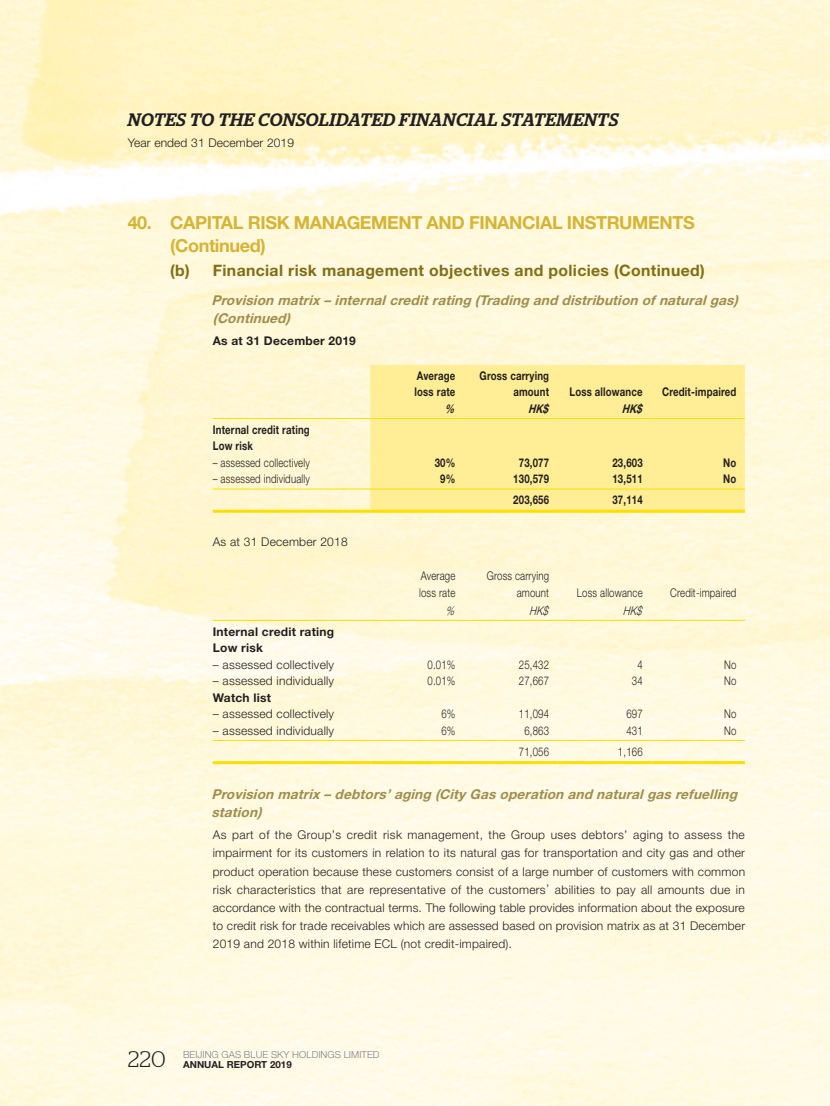
<style>
.page{position:relative;width:830px;height:1106px;background:#fff}
.page>*{position:absolute;margin:0;border:0;box-sizing:border-box;transform-origin:0 0}
.t1{font:300 22.5px "Stag";color:#231f20}
.Heading_1{font:700 18px/23.2px "Helvetica Neue LT Std";letter-spacing:-.02em;color:#d4b535}
.t2{font:italic 500 18px "Stag";letter-spacing:.03em;color:#231f20}
.Heading_2{font:700 15.75px "Helvetica Neue LT Std";letter-spacing:.025em;color:#806e15}
.Heading_3{font:italic 700 13.5px/18px "Helvetica Neue LT Std";color:#9f8d4a}
.Body_Text{font:300 12px/18px "Helvetica Neue LT Std";letter-spacing:.02em;color:#231f20;text-align:justify}
.Body_Text-2{font:300 12px "Helvetica Neue LT Std";letter-spacing:.02em;color:#231f20;scale:.8 1}
.Body_Text-3{font:700 12px "Helvetica Neue LT Std";letter-spacing:.02em;color:#231f20;scale:.8 1}
.Body_Text-4{font:700 12px "Helvetica Neue LT Std";letter-spacing:.02em;color:#231f20}
.Body_Text-5{font:italic 700 12px "Helvetica Neue LT Std";color:#231f20;scale:.8 1}
.Body_Text-6{font:italic 300 12px "Helvetica Neue LT Std";color:#231f20;scale:.8 1}
.t3{font:300 9.75px "Helvetica Neue LT Std";letter-spacing:.005em;color:#808285}
.t4{font:700 9.75px "Helvetica Neue LT Std";letter-spacing:.005em;color:#231f20}
</style>
<div class="page">
<img style="left:0;top:0;width:829px;height:1106px">
<div style="left:370px;top:365px;width:374px;height:145px;background:#ffee96"></div>
<hr style="left:213px;top:418px;width:157px;height:1px;background:#ffde00">
<hr style="left:370px;top:418px;width:93px;height:1px;background:#ffde00">
<hr style="left:463px;top:418px;width:94px;height:1px;background:#ffde00">
<hr style="left:557px;top:418px;width:94px;height:1px;background:#ffde00">
<hr style="left:651px;top:418px;width:93px;height:1px;background:#ffde00">
<hr style="left:213px;top:488px;width:157px;height:1px;background:#ffde00">
<hr style="left:370px;top:488px;width:93px;height:1px;background:#ffde00">
<hr style="left:463px;top:488px;width:94px;height:1px;background:#ffde00">
<hr style="left:557px;top:488px;width:94px;height:1px;background:#ffde00">
<hr style="left:651px;top:488px;width:93px;height:1px;background:#ffde00">
<hr style="left:213px;top:510px;width:157px;height:3px;background:#ffde00">
<hr style="left:370px;top:510px;width:93px;height:3px;background:#ffde00">
<hr style="left:463px;top:510px;width:94px;height:3px;background:#ffde00">
<hr style="left:557px;top:510px;width:94px;height:3px;background:#ffde00">
<hr style="left:651px;top:510px;width:93px;height:3px;background:#ffde00">
<hr style="left:213px;top:620px;width:157px;height:1px;background:#ffde00">
<hr style="left:370px;top:620px;width:93px;height:1px;background:#ffde00">
<hr style="left:463px;top:620px;width:94px;height:1px;background:#ffde00">
<hr style="left:557px;top:620px;width:94px;height:1px;background:#ffde00">
<hr style="left:651px;top:620px;width:93px;height:1px;background:#ffde00">
<hr style="left:213px;top:740px;width:157px;height:1px;background:#ffde00">
<hr style="left:370px;top:740px;width:93px;height:1px;background:#ffde00">
<hr style="left:463px;top:740px;width:94px;height:1px;background:#ffde00">
<hr style="left:557px;top:740px;width:94px;height:1px;background:#ffde00">
<hr style="left:651px;top:740px;width:93px;height:1px;background:#ffde00">
<hr style="left:213px;top:761px;width:157px;height:3px;background:#ffde00">
<hr style="left:370px;top:761px;width:93px;height:3px;background:#ffde00">
<hr style="left:463px;top:761px;width:94px;height:3px;background:#ffde00">
<hr style="left:557px;top:761px;width:94px;height:3px;background:#ffde00">
<hr style="left:651px;top:761px;width:93px;height:3px;background:#ffde00">
<h2 class="t2" style="left:128px;top:109px;width:491px">NOTES TO THE CONSOLIDATED FINANCIAL STATEMENTS</h2>
<p class="Body_Text" style="left:128px;top:133px;width:168px">Year ended 31 December 2019</p>
<p class="Heading_1" style="left:170px;top:210px;width:525px;text-indent:-43px">40. CAPITAL RISK MANAGEMENT AND FINANCIAL INSTRUMENTS (Continued)</p>
<p class="Heading_2" style="left:170px;top:261px;width:535px">(b) Financial risk management objectives and policies (Continued)</p>
<p class="Heading_3" style="left:211px;top:291px;width:527px">Provision matrix–internalcreditrating (Trading and distribution ofnaturalgas) (Continued)</p>
<p class="Body_Text-4" style="left:213px;top:333px;width:145px">As at 31 December 2019</p>
<p class="Body_Text-3" style="left:416px;top:368px;width:50px">Average</p>
<p class="Body_Text-3" style="left:414px;top:384px;width:53px">loss rate</p>
<p class="Body_Text-3" style="left:479px;top:368px;width:88px">Gross carrying</p>
<p class="Body_Text-3" style="left:513px;top:384px;width:46px">amount</p>
<p class="Body_Text-3" style="left:569px;top:384px;width:93px">Loss allowance</p>
<p class="Body_Text-3" style="left:661px;top:384px;width:94px">Credit-impaired</p>
<p class="Body_Text-5" style="left:444px;top:401px;width:18px">%</p>
<p class="Body_Text-5" style="left:528px;top:401px;width:31px">HK$</p>
<p class="Body_Text-5" style="left:621px;top:401px;width:31px">HK$</p>
<p class="Body_Text-3" style="left:213px;top:422px;width:123px">Internal credit rating</p>
<p class="Body_Text-3" style="left:213px;top:438px;width:52px">Low risk</p>
<p class="Body_Text-2" style="left:213px;top:455px;width:123px">– assessed collectively</p>
<p class="Body_Text-3" style="left:434px;top:455px;width:27px">30%</p>
<p class="Body_Text-3" style="left:518px;top:455px;width:39px">73,077</p>
<p class="Body_Text-3" style="left:612px;top:455px;width:39px">23,603</p>
<p class="Body_Text-3" style="left:722px;top:455px;width:18px">No</p>
<p class="Body_Text-2" style="left:213px;top:472px;width:123px">– assessed individually</p>
<p class="Body_Text-3" style="left:440px;top:471px;width:20px">9%</p>
<p class="Body_Text-3" style="left:513px;top:471px;width:46px">130,579</p>
<p class="Body_Text-3" style="left:612px;top:471px;width:39px">13,511</p>
<p class="Body_Text-3" style="left:722px;top:471px;width:18px">No</p>
<p class="Body_Text-3" style="left:513px;top:492px;width:46px">203,656</p>
<p class="Body_Text-3" style="left:612px;top:492px;width:39px">37,114</p>
<p class="Body_Text" style="left:213px;top:532px;width:136px">As at 31 December 2018</p>
<p class="Body_Text-2" style="left:420px;top:568px;width:45px">Average</p>
<p class="Body_Text-2" style="left:419px;top:585px;width:47px">loss rate</p>
<p class="Body_Text-2" style="left:486px;top:568px;width:79px">Gross carrying</p>
<p class="Body_Text-2" style="left:516px;top:585px;width:42px">amount</p>
<p class="Body_Text-2" style="left:576px;top:585px;width:84px">Loss allowance</p>
<p class="Body_Text-2" style="left:670px;top:585px;width:84px">Credit-impaired</p>
<p class="Body_Text-6" style="left:445px;top:603px;width:17px">%</p>
<p class="Body_Text-6" style="left:529px;top:603px;width:30px">HK$</p>
<p class="Body_Text-6" style="left:622px;top:603px;width:30px">HK$</p>
<p class="Body_Text-4" style="left:213px;top:624px;width:123px">Internal credit rating</p>
<p class="Body_Text-4" style="left:213px;top:640px;width:52px">Low risk</p>
<p class="Body_Text" style="left:213px;top:655px;width:123px">– assessed collectively</p>
<p class="Body_Text-2" style="left:427px;top:657px;width:36px">0.01%</p>
<p class="Body_Text-2" style="left:518px;top:657px;width:39px">25,432</p>
<p class="Body_Text-2" style="left:637px;top:657px;width:8px">4</p>
<p class="Body_Text-2" style="left:723px;top:657px;width:17px">No</p>
<p class="Body_Text" style="left:213px;top:671px;width:123px">– assessed individually</p>
<p class="Body_Text-2" style="left:427px;top:673px;width:36px">0.01%</p>
<p class="Body_Text-2" style="left:518px;top:673px;width:39px">27,667</p>
<p class="Body_Text-2" style="left:631px;top:673px;width:15px">34</p>
<p class="Body_Text-2" style="left:723px;top:673px;width:17px">No</p>
<p class="Body_Text-4" style="left:213px;top:690px;width:60px">Watch list</p>
<p class="Body_Text" style="left:213px;top:704px;width:123px">– assessed collectively</p>
<p class="Body_Text-2" style="left:441px;top:706px;width:19px">6%</p>
<p class="Body_Text-2" style="left:518px;top:706px;width:39px">11,094</p>
<p class="Body_Text-2" style="left:626px;top:706px;width:22px">697</p>
<p class="Body_Text-2" style="left:723px;top:706px;width:17px">No</p>
<p class="Body_Text" style="left:213px;top:721px;width:123px">– assessed individually</p>
<p class="Body_Text-2" style="left:441px;top:723px;width:19px">6%</p>
<p class="Body_Text-2" style="left:524px;top:723px;width:32px">6,863</p>
<p class="Body_Text-2" style="left:626px;top:723px;width:22px">431</p>
<p class="Body_Text-2" style="left:723px;top:723px;width:17px">No</p>
<p class="Body_Text-2" style="left:518px;top:744px;width:39px">71,056</p>
<p class="Body_Text-2" style="left:617px;top:744px;width:32px">1,166</p>
<p class="Heading_3" style="left:211px;top:785px;width:531px">Provision matrix–debtors’aging (City Gasoperation and naturalgasrefuelling station)</p>
<p class="Body_Text" style="left:213px;top:826px;width:533px">As part of the Group’s credit risk management, the Group uses debtors’ aging to assess the impairment for its customers in relation to its natural gas for transportation and city gas and other product operation because these customers consist of a large number of customers with common risk characteristics that are representative of the customers’ abilities to pay all amounts due in accordance with the contractual terms. The following table provides information about the exposure to credit risk for trade receivables which are assessed based on provision matrix as at 31 December 2019 and 2018 within lifetime ECL (not credit-impaired).</p>
<h1 class="t1" style="left:128px;top:1046px;width:40px">220</h1>
<p class="t3" style="left:183px;top:1048px;width:198px">BEIJING GAS BLUE SKY HOLDINGS LIMITED</p>
<p class="t4" style="left:183px;top:1058px;width:110px">ANNUAL REPORT 2019</p>
</div>
